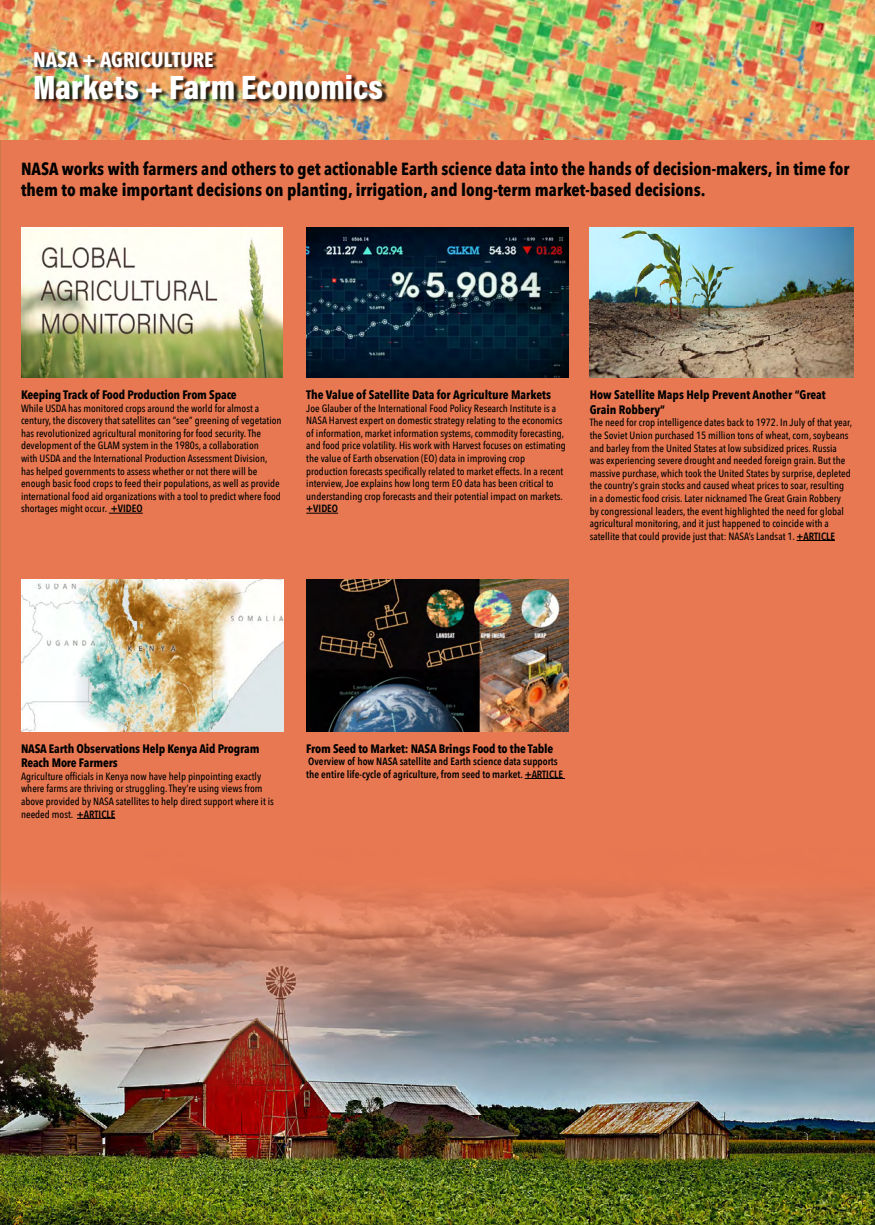
<style>
.page{position:relative;width:875px;height:1225px;background:#e87852}
.page>*{position:absolute;margin:0;border:0;box-sizing:border-box;transform-origin:0 0}
.t1{font:34.12px "Acumin Variable Concept";color:#fff}
.Link_Heading{font:700 21px "Avenir Next Condensed";color:#fff}
.t2{font:700 17.5px/21px "Avenir Next Condensed";color:#000}
.Link_Heading-2{font:700 12.25px/14.7px "Avenir Next Condensed";letter-spacing:-.01em;color:#000}
.t3{font:500 10.5px/12.6px "Avenir Next Condensed";color:#000}
.t4{font:600 10.5px/12.6px "Avenir Next Condensed";color:#000}
.s1{font-weight:600}
</style>
<div class="page">
<img style="left:0;top:847px;width:875px;height:378px">
<hr style="left:109px;top:513px;width:34px;height:1px;background:#000">
<hr style="left:77px;top:818px;width:38px;height:1px;background:#000">
<hr style="left:525px;top:778px;width:40px;height:1px;background:#000">
<hr style="left:306px;top:513px;width:32px;height:1px;background:#000">
<hr style="left:797px;top:540px;width:38px;height:1px;background:#000">
<img style="left:21px;top:228px;width:262px;height:150px">
<img style="left:590px;top:228px;width:264px;height:150px">
<img style="left:21px;top:579px;width:263px;height:153px">
<img style="left:306px;top:228px;width:263px;height:150px">
<img style="left:306px;top:579px;width:263px;height:153px">
<img style="left:0;top:1px;width:875px;height:138px">
<div style="left:36px;top:52px;width:352px;height:52px;background:#000;opacity:.79"></div>
<p class="Link_Heading" style="left:33px;top:46px;width:182px">NASA + AGRICULTURE</p>
<p class="t1" style="left:33px;top:64px;width:351px">Markets + Farm Economics</p>
<p class="t2" style="left:21px;top:158px;width:830px">NASA works with farmers and others to get actionable Earth science data into the hands of decision-makers, in time for them to make important decisions on planting, irrigation, and long-term market-based decisions.</p>
<p class="Link_Heading-2" style="left:21px;top:387px;width:217px">Keeping Track of Food Production From Space</p>
<p class="t3" style="left:21px;top:402px;width:262px">While USDA has monitored crops around the world for almost a century, the discovery that satellites can “see” greening of vegetation has revolutionized agricultural monitoring for food security. The development of the GLAM system in the 1980s, a collaboration<br>with USDA and the International Production Assessment Division, has helped governments to assess whether or not there will be enough basic food crops to feed their populations, as well as provide international food aid organizations with a tool to predict where food shortages might occur. <span class="s1">+VIDEO</span></p>
<p class="Link_Heading-2" style="left:306px;top:387px;width:246px">The Value of Satellite Data for Agriculture Markets</p>
<p class="t3" style="left:306px;top:402px;width:261px">Joe Glauber of the International Food Policy Research Institute is a NASA Harvest expert on domestic strategy relating to the economics of information, market information systems, commodity forecasting, and food price volatility. His work with Harvest focuses on estimating the value of Earth observation (EO) data in improving crop production forecasts specifically related to market effects. In a recent interview, Joe explains how long term EO data has been critical to understanding crop forecasts and their potential impact on markets. <span class="s1">+VIDEO</span></p>
<p class="Link_Heading-2" style="left:590px;top:387px;width:238px">How Satellite Maps Help Prevent Another “Great<br>Grain Robbery”</p>
<p class="t3" style="left:590px;top:416px;width:264px">The need for crop intelligence dates back to 1972. In July of that year, the Soviet Union purchased 15 million tons of wheat, corn, soybeans and barley from the United States at low subsidized prices. Russia was experiencing severe drought and needed foreign grain. But the massive purchase, which took the United States by surprise, depleted the country’s grain stocks and caused wheat prices to soar, resulting in a domestic food crisis. Later nicknamed The Great Grain Robbery by congressional leaders, the event highlighted the need for global agricultural monitoring, and it just happened to coincide with a satellite that could provide just that: NASA’s Landsat 1. <span class="s1">+ARTICLE</span></p>
<p class="Link_Heading-2" style="left:21px;top:741px;width:240px">NASA Earth Observations Help Kenya Aid Program<br>Reach More Farmers</p>
<p class="t3" style="left:21px;top:770px;width:254px">Agriculture officials in Kenya now have help pinpointing exactly where farms are thriving or struggling. They’re using views from above provided by NASA satellites to help direct support where it is needed most. <span class="s1">+ARTICLE</span></p>
<p class="Link_Heading-2" style="left:306px;top:741px;width:249px">From Seed to Market: NASA Brings Food to the Table</p>
<p class="t4" style="left:306px;top:755px;width:258px">Overview of how NASA satellite and Earth science data supports the entire life-cycle of agriculture, from seed to market. +ARTICLE</p>
</div>
